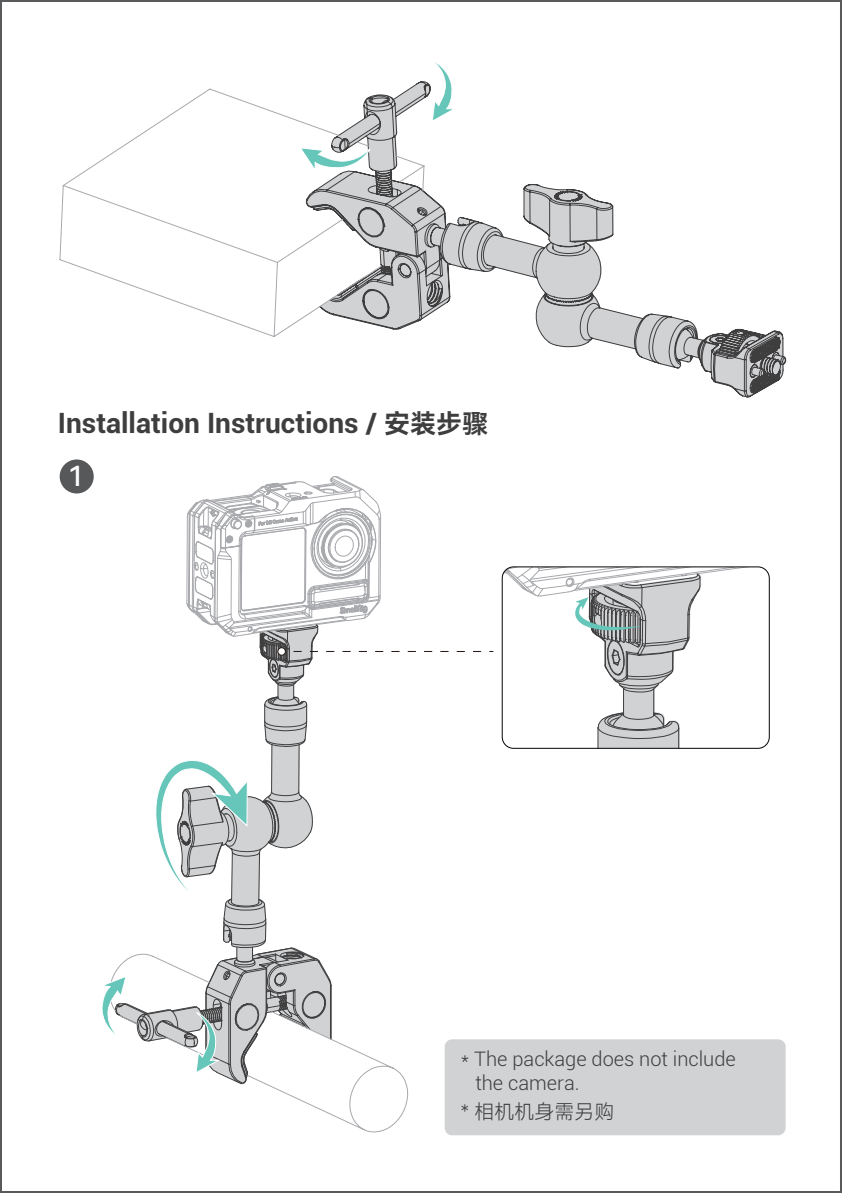
<style>
.page{position:relative;width:842px;height:1193px;background:#fff}
.page>*{position:absolute;margin:0;border:0;box-sizing:border-box;transform-origin:0 0}
.t1{font:700 28px "Roboto";color:#3e3e3f}
.t2{font:27.6px "Harmony OS Sans SC Medium";color:#fff}
.t3{font:300 20px/24px "Roboto";color:#3e3e3f}
.t4{font:20px "Harmony OS Sans SC Light";color:#3e3e3f}
.s1{font-family:"Harmony OS Sans SC Bold";font-weight:400;font-size:26px}
</style>
<div class="page">
<div style="left:444px;top:1039px;width:341px;height:96px;background:#d1d2d4;border-radius:7px"></div>
<div style="left:60px;top:459px;width:34px;height:34px;background:#57585a;border-radius:50%"></div>
<svg style="left:410px;top:81px;width:375px;height:317px"></svg>
<svg style="left:59px;top:88px;width:365px;height:249px"></svg>
<svg style="left:431px;top:63px;width:27px;height:60px"></svg>
<svg style="left:298px;top:147px;width:73px;height:27px"></svg>
<hr style="left:271px;top:744px;width:1px;height:48px;background:#3e3e3f">
<hr style="left:298px;top:744px;width:1px;height:48px;background:#3e3e3f">
<svg style="left:241px;top:1039px;width:167px;height:93px"></svg>
<svg style="left:102px;top:759px;width:230px;height:325px"></svg>
<svg style="left:186px;top:476px;width:295px;height:271px"></svg>
<div style="left:501px;top:566px;width:268px;height:183px;border:1px solid #030303;border-radius:11px"></div>
<svg style="left:502px;top:567px;width:253px;height:181px"></svg>
<h1 class="t1" style="left:58px;top:403px;width:431px">Installation Instructions / <span class="s1">安装步骤</span></h1>
<h2 class="t2" style="left:68px;top:457px;width:17px">1</h2>
<p class="t3" style="left:475px;top:1046px;width:262px;text-indent:-15px">* The package does not include the camera.</p>
<p class="t4" style="left:460px;top:1098px;width:155px">* 相机机身需另购</p>
</div>
